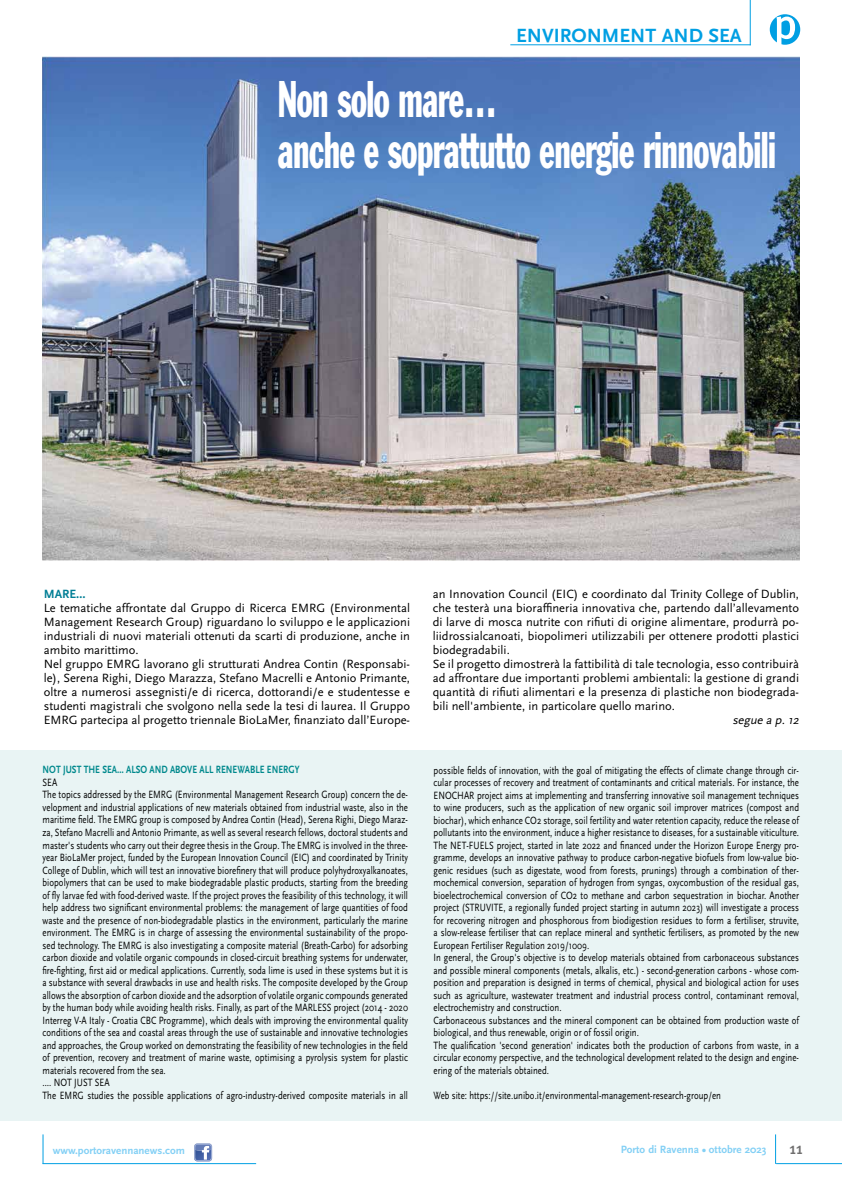
<style>
.page{position:relative;width:842px;height:1191px;background:#fff}
.page>*{position:absolute;margin:0;border:0;box-sizing:border-box;transform-origin:0 0}
.t1{font:condensed 50.6px/50.6px "Franklin Gothic";letter-spacing:-.015em;color:#fff;scale:.65 1}
.t2{font:700 20px "Scala Sans";color:#009fe3}
.t3{font:500 16px "Meta Plus";color:#706f6f}
.t4{font:12.5px/14px "Scala Sans";color:#000}
.t5{font:italic 12.5px "Scala Sans";color:#000}
.t6{font:700 12.5px "Scala Sans";color:#007e95}
.t7{font:11px/12.5px "Scala Sans";letter-spacing:.005em;color:#000;scale:.8 1}
.t8{font:700 11px "Scala Sans";color:#83d0f5}
.t9{font:700 11px "Scala Sans";letter-spacing:.005em;color:#00898d;scale:.8 1}
</style>
<div class="page">
<hr style="left:776px;top:1163px;width:66px;height:1px;background:#009fe3">
<svg style="left:775px;top:1134px;width:1px;height:29px"></svg>
<hr style="left:43px;top:1163px;width:213px;height:1px;background:#009fe3">
<svg style="left:194px;top:1143px;width:18px;height:18px"></svg>
<div style="left:770px;top:14px;width:30px;height:31px;background:#009fe3;border-radius:50%"></div>
<svg style="left:776px;top:16px;width:19px;height:29px"></svg>
<div style="left:0;top:750px;width:842px;height:370px;background:#e9f4f4"></div>
<svg style="left:43px;top:1134px;width:1px;height:29px"></svg>
<img style="left:43px;top:56px;width:756px;height:504px">
<hr style="left:750px;top:0;width:1px;height:45px;background:#009fe3">
<hr style="left:510px;top:44px;width:241px;height:1px;background:#009fe3">
<h2 class="t2" style="left:516px;top:24px;width:227px">ENVIRONMENT AND SEA</h2>
<h1 class="t1" style="left:278px;top:73px;width:768px">Non solo mare…<br>anche e soprattutto energie rinnovabili</h1>
<p class="t6" style="left:44px;top:587px;width:43px">MARE…</p>
<p class="t4" style="left:44px;top:601px;width:368px">Le tematiche affrontate dal Gruppo di Ricerca EMRG (Environmental Management Research Group) riguardano lo sviluppo e le applicazioni industriali di nuovi materiali ottenuti da scarti di produzione, anche in ambito marittimo.<br>Nel gruppo EMRG lavorano gli strutturati Andrea Contin (Responsabi&shy;le), Serena Righi, Diego Marazza, Stefano Macrelli e Antonio Primante, oltre a numerosi assegnisti/e di ricerca, dottorandi/e e studentesse e studenti magistrali che svolgono nella sede la tesi di laurea. Il Gruppo EMRG partecipa al progetto triennale BioLaMer, finanziato dall’Europe-</p>
<p class="t9" style="left:43px;top:764px;width:323px">NOT JUST THE SEA… ALSO AND ABOVE ALL RENEWABLE ENERGY</p>
<p class="t7" style="left:43px;top:776px;width:458px">SEA<br>The topics addressed by the EMRG (Environmental Management Research Group) concern the de&shy;velopment and industrial applications of new materials obtained from industrial waste, also in the maritime field. The EMRG group is composed by Andrea Contin (Head), Serena Righi, Diego Maraz&shy;za, Stefano Macrelli and Antonio Primante, as well as several research fellows, doctoral students and master's students who carry out their degree thesis in the Group. The EMRG is involved in the three&shy;year BioLaMer project, funded by the European Innovation Council (EIC) and coordinated by Trinity College of Dublin, which will test an innovative biorefinery that will produce polyhydroxyalkanoates, biopolymers that can be used to make biodegradable plastic products, starting from the breeding of fly larvae fed with food-derived waste. If the project proves the feasibility of this technology, it will help address two significant environmental problems: the management of large quantities of food waste and the presence of non-biodegradable plastics in the environment, particularly the marine environment. The EMRG is in charge of assessing the environmental sustainability of the propo&shy;sed technology. The EMRG is also investigating a composite material (Breath-Carb0) for adsorbing carbon dioxide and volatile organic compounds in closed-circuit breathing systems for underwater, fire-fighting, first aid or medical applications. Currently, soda lime is used in these systems but it is a substance with several drawbacks in use and health risks. The composite developed by the Group allows the absorption of carbon dioxide and the adsorption of volatile organic compounds generated by the human body while avoiding health risks. Finally, as part of the MARLESS project (2014 - 2020<br>Interreg V-A Italy - Croatia CBC Programme), which deals with improving the environmental quality conditions of the sea and coastal areas through the use of sustainable and innovative technologies and approaches, the Group worked on demonstrating the feasibility of new technologies in the field of prevention, recovery and treatment of marine waste, optimising a pyrolysis system for plastic materials recovered from the sea.<br>…. NOT JUST SEA<br>The EMRG studies the possible applications of agro-industry-derived composite materials in all</p>
<p class="t4" style="left:433px;top:587px;width:368px">an Innovation Council (EIC) e coordinato dal Trinity College of Dublin, che testerà una bioraffineria innovativa che, partendo dall’allevamento di larve di mosca nutrite con rifiuti di origine alimentare, produrrà po&shy;liidrossialcanoati, biopolimeri utilizzabili per ottenere prodotti plastici biodegradabili.<br>Se il progetto dimostrerà la fattibilità di tale tecnologia, esso contribuirà ad affrontare due importanti problemi ambientali: la gestione di grandi quantità di rifiuti alimentari e la presenza di plastiche non biodegrada&shy;bili nell'ambiente, in particolare quello marino.</p>
<p class="t5" style="left:732px;top:713px;width:71px">segue a p.12</p>
<p class="t7" style="left:434px;top:764px;width:458px">possible fields of innovation, with the goal of mitigating the effects of climate change through cir&shy;cular processes of recovery and treatment of contaminants and critical materials. For instance, the ENOCHAR project aims at implementing and transferring innovative soil management techniques to wine producers, such as the application of new organic soil improver matrices (compost and biochar), which enhance CO2 storage, soil fertility and water retention capacity, reduce the release of pollutants into the environment, induce a higher resistance to diseases, for a sustainable viticulture.<br>The NET-FUELS project, started in late 2022 and financed under the Horizon Europe Energy pro&shy;gramme, develops an innovative pathway to produce carbon-negative biofuels from low-value bio&shy;genic residues (such as digestate, wood from forests, prunings) through a combination of ther&shy;mochemical conversion, separation of hydrogen from syngas, oxycombustion of the residual gas, bioelectrochemical conversion of CO2 to methane and carbon sequestration in biochar. Another project (STRUVITE, a regionally funded project starting in autumn 2023) will investigate a process for recovering nitrogen and phosphorous from biodigestion residues to form a fertiliser, struvite, a slow-release fertiliser that can replace mineral and synthetic fertilisers, as promoted by the new European Fertiliser Regulation 2019/1009.<br>In general, the Group's objective is to develop materials obtained from carbonaceous substances and possible mineral components (metals, alkalis, etc.) - second-generation carbons - whose com&shy;position and preparation is designed in terms of chemical, physical and biological action for uses such as agriculture, wastewater treatment and industrial process control, contaminant removal, electrochemistry and construction.<br>Carbonaceous substances and the mineral component can be obtained from production waste of biological, and thus renewable, origin or of fossil origin.<br>The qualification 'second generation' indicates both the production of carbons from waste, in a circular economy perspective, and the technological development related to the design and engine&shy;ering of the materials obtained.</p>
<p class="t7" style="left:434px;top:1089px;width:361px">Web site: https://site.unibo.it/environmental-management-research-group/en</p>
<p class="t8" style="left:53px;top:1144px;width:134px">www.portoravennanews.com</p>
<p class="t8" style="left:621px;top:1143px;width:147px">Porto di Ravenna • ottobre 2023</p>
<h3 class="t3" style="left:789px;top:1139px;width:15px">11</h3>
</div>
